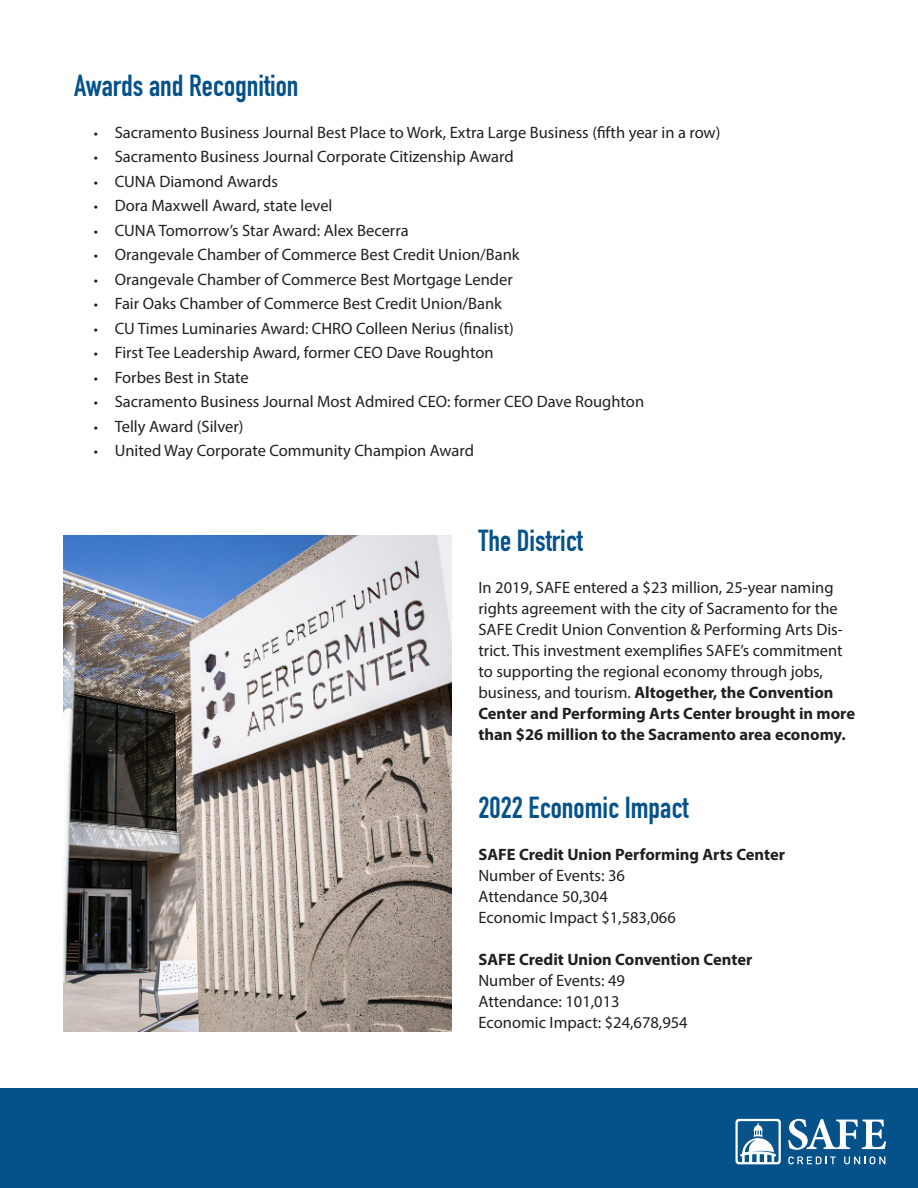
<style>
.page{position:relative;width:918px;height:1188px;background:#fff}
.page>*{position:absolute;margin:0;border:0;box-sizing:border-box;transform-origin:0 0}
.t1{font:30px "DIN Engschrift LT Pro";color:#05528a}
.t2{font:16.5px/21px "Myriad Pro";color:#231f20}
.t3{font:700 16.5px "Myriad Pro";color:#231f20}
.s1{font-size:15px}
.s2{font-weight:700}
</style>
<div class="page">
<div style="left:0;top:1089px;width:918px;height:99px;background:#05528a"></div>
<svg style="left:788px;top:1119px;width:98px;height:31px"></svg>
<svg style="left:788px;top:1156px;width:48px;height:8px"></svg>
<svg style="left:844px;top:1156px;width:41px;height:8px"></svg>
<svg style="left:735px;top:1119px;width:46px;height:45px"></svg>
<img style="left:64px;top:536px;width:387px;height:496px">
<p class="t1" style="left:74px;top:67px;width:226px">Awards and Recognition</p>
<p class="t2" style="left:94px;top:121px;width:628px"><span class="s1">•</span> Sacramento Business Journal Best Place to Work, Extra Large Business (fifth year in a row)</p>
<p class="t2" style="left:94px;top:146px;width:421px"><span class="s1">•</span> Sacramento Business Journal Corporate Citizenship Award</p>
<p class="t2" style="left:94px;top:170px;width:186px"><span class="s1">•</span> CUNA Diamond Awards</p>
<p class="t2" style="left:94px;top:195px;width:240px"><span class="s1">•</span> Dora Maxwell Award, state level</p>
<p class="t2" style="left:94px;top:219px;width:316px"><span class="s1">•</span> CUNA Tomorrow’s Star Award: Alex Becerra</p>
<p class="t2" style="left:94px;top:244px;width:427px"><span class="s1">•</span> Orangevale Chamber of Commerce Best Credit Union/Bank</p>
<p class="t2" style="left:94px;top:268px;width:421px"><span class="s1">•</span> Orangevale Chamber of Commerce Best Mortgage Lender</p>
<p class="t2" style="left:94px;top:293px;width:410px"><span class="s1">•</span> Fair Oaks Chamber of Commerce Best Credit Union/Bank</p>
<p class="t2" style="left:94px;top:317px;width:422px"><span class="s1">•</span> CU Times Luminaries Award: CHRO Colleen Nerius (finalist)</p>
<p class="t2" style="left:94px;top:342px;width:401px"><span class="s1">•</span> First Tee Leadership Award, former CEO Dave Roughton</p>
<p class="t2" style="left:94px;top:366px;width:157px"><span class="s1">•</span> Forbes Best in State</p>
<p class="t2" style="left:94px;top:391px;width:552px"><span class="s1">•</span> Sacramento Business Journal Most Admired CEO: former CEO Dave Roughton</p>
<p class="t2" style="left:94px;top:415px;width:151px"><span class="s1">•</span> Telly Award (Silver)</p>
<p class="t2" style="left:94px;top:440px;width:382px"><span class="s1">•</span> United Way Corporate Community Champion Award</p>
<p class="t1" style="left:478px;top:522px;width:106px">The District</p>
<p class="t2" style="left:478px;top:576px;width:378px">In 2019, SAFE entered a $23 million, 25-year naming rights agreement with the city of Sacramento for the SAFE Credit Union Convention &amp; Performing Arts Dis&shy;trict. This investment exemplifies SAFE’s commitment to supporting the regional economy through jobs, business, and tourism. <span class="s2">Altogether, the Convention Center and Performing Arts Center brought in more than $26 million to the Sacramento area economy.</span></p>
<p class="t1" style="left:478px;top:789px;width:212px">2022 Economic Impact</p>
<p class="t3" style="left:478px;top:843px;width:308px">SAFE Credit Union Performing Arts Center</p>
<p class="t2" style="left:478px;top:864px;width:148px">Number of Events: 36</p>
<p class="t2" style="left:478px;top:885px;width:131px">Attendance 50,304</p>
<p class="t2" style="left:478px;top:906px;width:199px">Economic Impact $1,583,066</p>
<p class="t3" style="left:478px;top:948px;width:275px">SAFE Credit Union Convention Center</p>
<p class="t2" style="left:478px;top:969px;width:148px">Number of Events: 49</p>
<p class="t2" style="left:478px;top:990px;width:143px">Attendance: 101,013</p>
<p class="t2" style="left:478px;top:1011px;width:211px">Economic Impact: $24,678,954</p>
</div>
